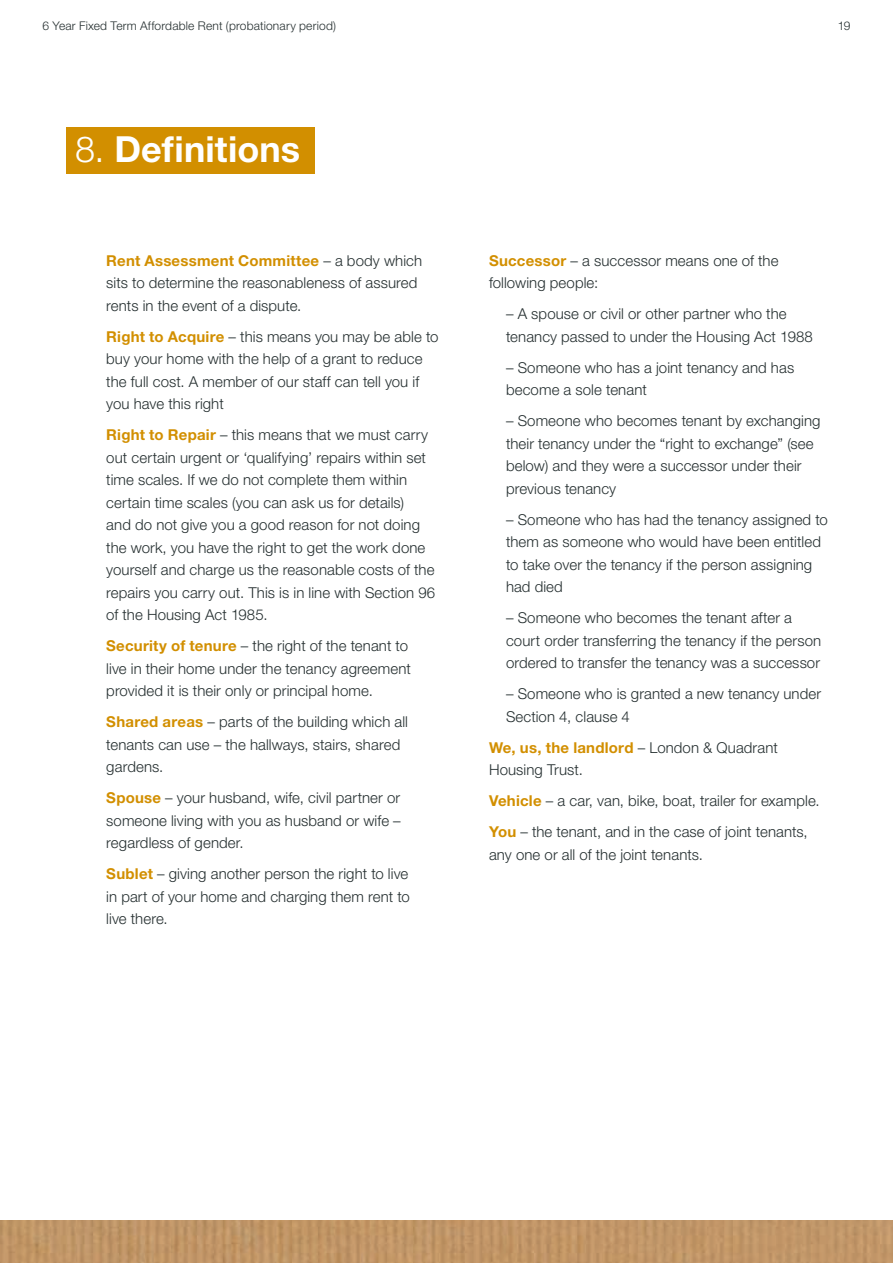
<style>
.page{position:relative;width:893px;height:1263px;background:#fff}
.page>*{position:absolute;margin:0;border:0;box-sizing:border-box;transform-origin:0 0}
.t1{font:700 36px "Helvetica Neue LT Std";color:#fff}
.t2{font:300 15px/22.5px "Helvetica Neue LT Std";letter-spacing:.005em;color:#252f30}
.t3{font:300 12px "Helvetica Neue LT Std";letter-spacing:.015em;color:#252f30}
.s1{font-weight:300}
.s2{font-weight:700;color:#d28f00}
</style>
<div class="page">
<img style="left:0;top:1220px;width:893px;height:43px">
<div style="left:67px;top:128px;width:248px;height:46px;background:#d28f00"></div>
<p class="t3" style="left:43px;top:18px;width:295px">6 Year Fixed Term Affordable Rent (probationary period)</p>
<p class="t3" style="left:838px;top:18px;width:14px">19</p>
<h1 class="t1" style="left:75px;top:127px;width:227px"><span class="s1">8.</span> Definitions</h1>
<p class="t2" style="left:106px;top:249px;width:317px"><span class="s2">Rent Assessment Committee</span> – a body which sits to determine the reasonableness of assured rents in the event of a dispute.</p>
<p class="t2" style="left:106px;top:325px;width:334px"><span class="s2">Right to Acquire</span> – this means you may be able to buy your home with the help of a grant to reduce the full cost. A member of our staff can tell you if you have this right</p>
<p class="t2" style="left:106px;top:423px;width:330px"><span class="s2">Right to Repair</span> – this means that we must carry out certain urgent or ‘qualifying’ repairs within set time scales. If we do not complete them within certain time scales (you can ask us for details)<br>and do not give you a good reason for not doing the work, you have the right to get the work done yourself and charge us the reasonable costs of the repairs you carry out. This is in line with Section 96 of the Housing Act 1985.</p>
<p class="t2" style="left:106px;top:634px;width:306px"><span class="s2">Security of tenure</span> – the right of the tenant to live in their home under the tenancy agreement provided it is their only or principal home.</p>
<p class="t2" style="left:106px;top:710px;width:303px"><span class="s2">Shared areas</span> – parts of the building which all tenants can use – the hallways, stairs, shared gardens.</p>
<p class="t2" style="left:106px;top:786px;width:296px;text-align:justify"><span class="s2">Spouse</span> – your husband, wife, civil partner or someone living with you as husband or wife – regardless of gender.</p>
<p class="t2" style="left:106px;top:862px;width:305px;text-align:justify"><span class="s2">Sublet</span> – giving another person the right to live in part of your home and charging them rent to live there.</p>
<p class="t2" style="left:489px;top:249px;width:291px"><span class="s2">Successor</span> – a successor means one of the following people:</p>
<p class="t2" style="left:506px;top:302px;width:308px">– A spouse or civil or other partner who the tenancy passed to under the Housing Act 1988</p>
<p class="t2" style="left:506px;top:356px;width:290px">– Someone who has a joint tenancy and has become a sole tenant</p>
<p class="t2" style="left:506px;top:409px;width:316px">– Someone who becomes tenant by exchanging their tenancy under the “right to exchange” (see below) and they were a successor under their previous tenancy</p>
<p class="t2" style="left:506px;top:508px;width:323px">– Someone who has had the tenancy assigned to them as someone who would have been entitled to take over the tenancy if the person assigning had died</p>
<p class="t2" style="left:506px;top:606px;width:317px">– Someone who becomes the tenant after a court order transferring the tenancy if the person ordered to transfer the tenancy was a successor</p>
<p class="t2" style="left:506px;top:682px;width:317px">– Someone who is granted a new tenancy under<br>Section 4, clause 4</p>
<p class="t2" style="left:489px;top:736px;width:290px"><span class="s2">We, us, the landlord</span> – London &amp; Quadrant<br>Housing Trust.</p>
<p class="t2" style="left:489px;top:785px;width:332px;line-height:31px"><span class="s2">Vehicle</span> – a car, van, bike, boat, trailer for example.<br><span class="s2">You</span> – the tenant, and in the case of joint tenants,</p>
<p class="t2" style="left:489px;top:843px;width:216px">any one or all of the joint tenants.</p>
</div>
